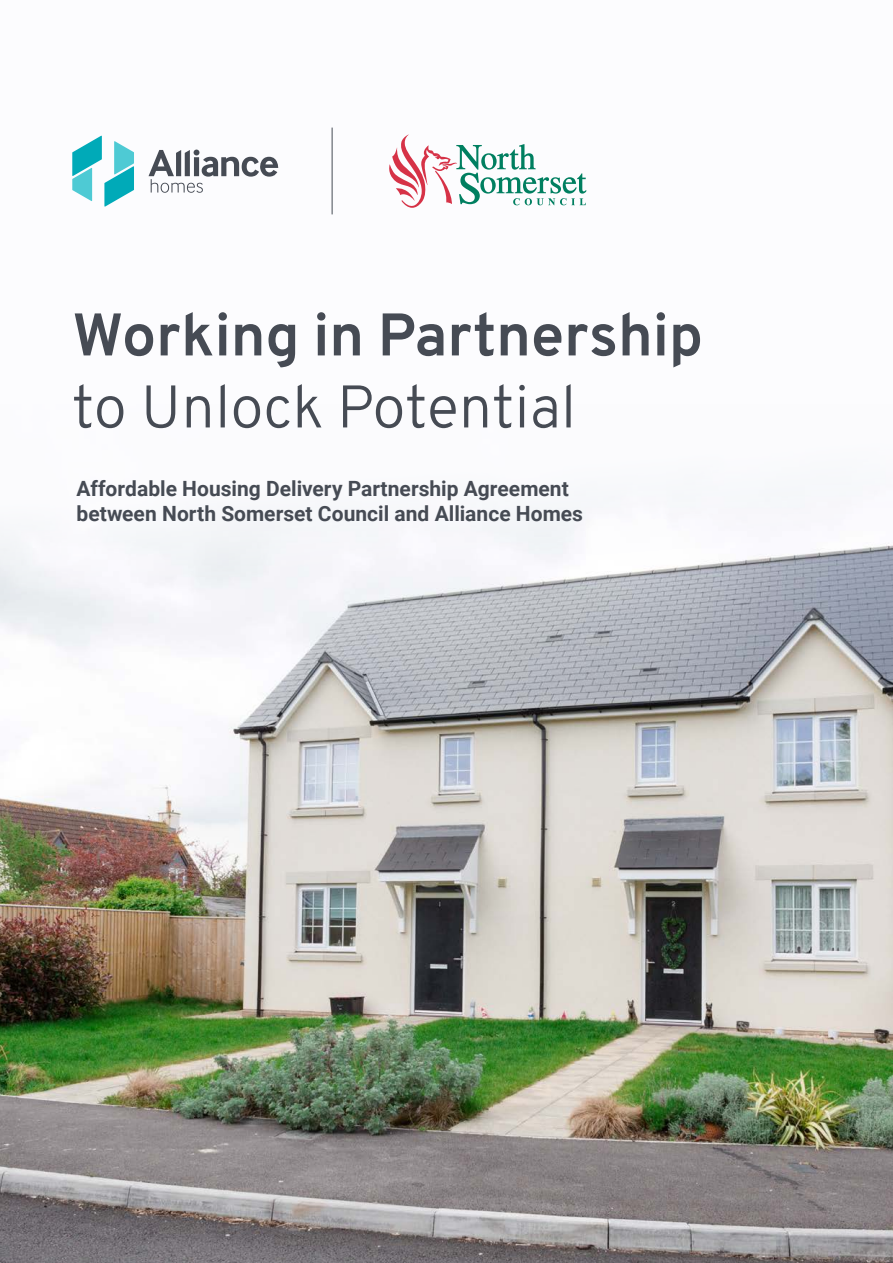
<style>
.page{position:relative;width:893px;height:1263px;background:#fff}
.page>*{position:absolute;margin:0;border:0;box-sizing:border-box;transform-origin:0 0}
.t1{font:700 60px "Overpass";color:#464b54}
.t2{font:300 60px "Overpass";color:#464b54}
.t3{font:700 21px/25.2px "Roboto";color:#464b54}
</style>
<div class="page">
<img style="left:0;top:495px;width:893px;height:768px">
<hr style="left:332px;top:128px;width:1px;height:86px;background:#464b54">
<svg style="left:72px;top:136px;width:62px;height:71px"></svg>
<svg style="left:149px;top:150px;width:129px;height:43px"></svg>
<svg style="left:389px;top:135px;width:198px;height:73px"></svg>
<p class="t1" style="left:72px;top:297px;width:632px">Working in Partnership</p>
<p class="t2" style="left:72px;top:370px;width:505px">to Unlock Potential</p>
<p class="t3" style="left:77px;top:475px;width:508px">Affordable Housing Delivery Partnership Agreement between North Somerset Council and Alliance Homes</p>
</div>
